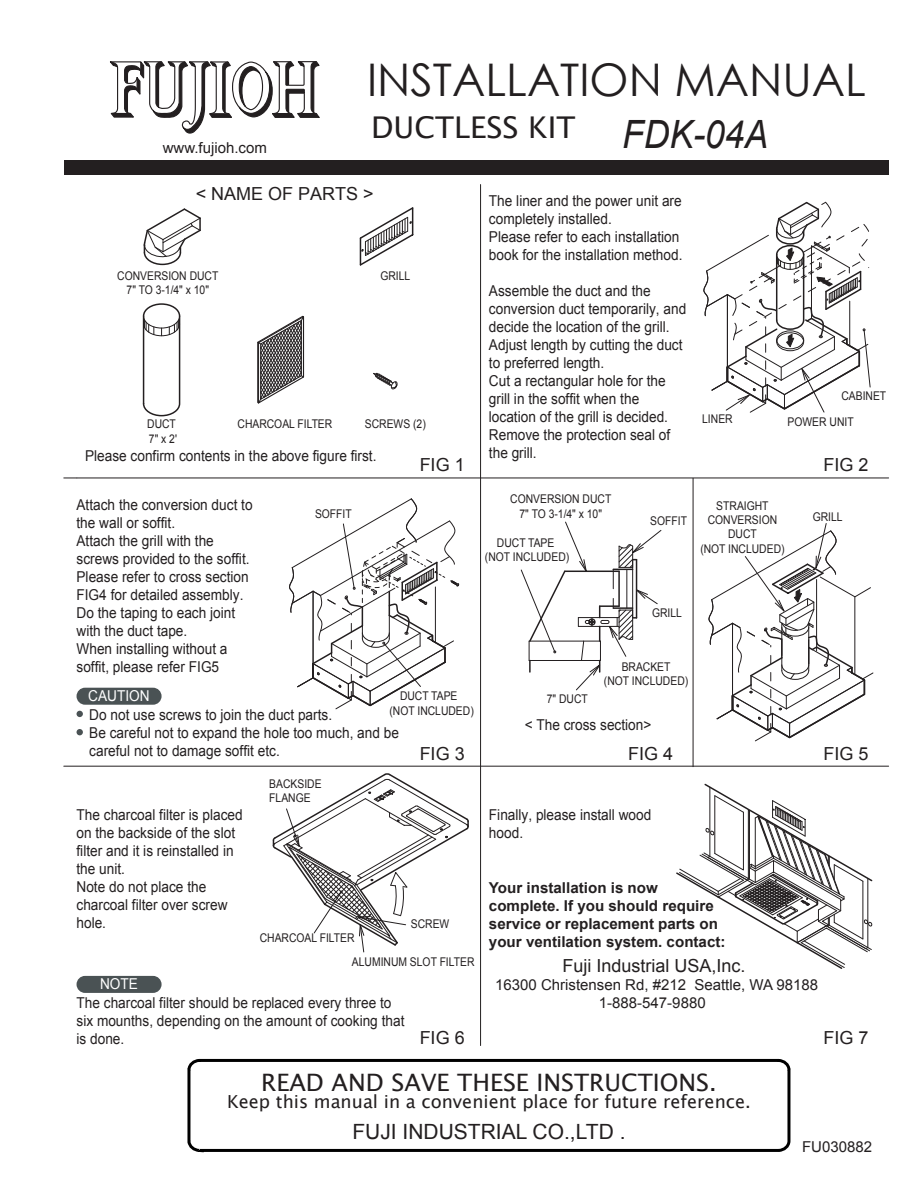
<style>
.page{position:relative;width:918px;height:1188px;background:#fff}
.page>*{position:absolute;margin:0;border:0;box-sizing:border-box;transform-origin:0 0}
.t1{font:45px "Century Gothic";color:#231f20}
.t2{font:italic 39px "Arial";color:#231f20;scale:.91 1}
.t3{font:30px "Lucida Sans Unicode";color:#231f20}
.t4{font:24px "Lucida Sans Unicode";color:#231f20}
.t5{font:21px "Arial";color:#231f20}
.t6{font:18px "Arial";color:#231f20}
.t7{font:18px "Lucida Sans Unicode";color:#231f20}
.t8{font:15px/18px "Arial";color:#231f20;scale:.91 1}
.t9{font:700 15px/18px "Arial";color:#231f20}
.t10{font:15px/18px "Arial";color:#231f20;text-align:center}
.t11{font:15px "Arial";color:#fff;scale:.91 1}
.t12{font:12px/14.2px "Arial";color:#231f20;text-align:center;scale:.86 1}
</style>
<div class="page">
<div style="left:64px;top:160px;width:825px;height:16px;background:#231f20"></div>
<hr style="left:64px;top:478px;width:825px;height:1px;background:#231f20">
<hr style="left:64px;top:766px;width:825px;height:1px;background:#231f20">
<hr style="left:480px;top:185px;width:1px;height:861px;background:#231f20">
<svg style="left:187px;top:1058px;width:604px;height:95px"></svg>
<svg style="left:77px;top:688px;width:85px;height:17px"></svg>
<svg style="left:77px;top:976px;width:85px;height:17px"></svg>
<svg style="left:272px;top:773px;width:197px;height:180px"></svg>
<svg style="left:676px;top:783px;width:197px;height:186px"></svg>
<svg style="left:77px;top:711px;width:6px;height:6px"></svg>
<svg style="left:77px;top:729px;width:6px;height:6px"></svg>
<svg style="left:359px;top:207px;width:55px;height:59px"></svg>
<svg style="left:373px;top:373px;width:25px;height:17px"></svg>
<svg style="left:703px;top:201px;width:168px;height:212px"></svg>
<svg style="left:289px;top:498px;width:170px;height:212px"></svg>
<svg style="left:108px;top:61px;width:213px;height:356px"></svg>
<hr style="left:693px;top:478px;width:1px;height:289px;background:#231f20">
<svg style="left:520px;top:521px;width:142px;height:170px"></svg>
<svg style="left:708px;top:523px;width:166px;height:219px"></svg>
<p class="t10" style="left:163px;top:139px;width:106px">www.fujioh.com</p>
<h1 class="t1" style="left:367px;top:48px;width:500px">INSTALLATION MANUAL</h1>
<h2 class="t3" style="left:371px;top:104px;width:206px">DUCTLESS KIT</h2>
<p class="t2" style="left:622px;top:108px;width:162px">FDK-04A</p>
<p class="t6" style="left:196px;top:182px;width:180px">&lt; NAME OF PARTS &gt;</p>
<p class="t12" style="left:117px;top:268px;width:119px">CONVERSION DUCT</p>
<p class="t12" style="left:380px;top:268px;width:36px">GRILL</p>
<p class="t12" style="left:127px;top:283px;width:97px">7" TO 3-1/4" x 10"</p>
<p class="t12" style="left:147px;top:417px;width:35px">DUCT</p>
<p class="t12" style="left:238px;top:417px;width:112px">CHARCOAL FILTER</p>
<p class="t12" style="left:365px;top:417px;width:72px">SCREWS (2)</p>
<p class="t12" style="left:149px;top:431px;width:34px">7" x 2'</p>
<p class="t8" style="left:85px;top:447px;width:322px">Please confirm contents in the above figure first.</p>
<p class="t6" style="left:420px;top:453px;width:47px">FIG 1</p>
<p class="t8" style="left:77px;top:496px;width:195px">Attach the conversion duct to</p>
<p class="t8" style="left:77px;top:514px;width:192px">the wall or soffit.<br>Attach the grill with the screws provided to the soffit.<br>Please refer to cross section<br>FIG4 for detailed assembly.<br>Do the taping to each joint with the duct tape.<br>When installing without a soffit, please refer FIG5</p>
<p class="t12" style="left:315px;top:506px;width:44px">SOFFIT</p>
<p class="t11" style="left:88px;top:686px;width:69px">CAUTION</p>
<p class="t8" style="left:89px;top:706px;width:342px">Do not use screws to join the duct parts.<br>Be careful not to expand the hole too much, and be careful not to damage soffit etc.</p>
<p class="t12" style="left:390px;top:689px;width:99px">DUCT TAPE (NOT INCLUDED)</p>
<p class="t6" style="left:420px;top:741px;width:47px">FIG 3</p>
<p class="t8" style="left:77px;top:806px;width:184px">The charcoal filter is placed on the backside of the slot filter and it is reinstalled in the unit.<br>Note do not place the charcoal filter over screw hole.</p>
<p class="t12" style="left:269px;top:776px;width:62px;text-align:left">BACKSIDE<br>FLANGE</p>
<p class="t12" style="left:411px;top:917px;width:46px">SCREW</p>
<p class="t12" style="left:260px;top:931px;width:112px">CHARCOAL FILTER</p>
<p class="t12" style="left:352px;top:955px;width:144px">ALUMINUM SLOT FILTER</p>
<p class="t11" style="left:100px;top:974px;width:43px">NOTE</p>
<p class="t8" style="left:77px;top:994px;width:362px">The charcoal filter should be replaced every three to six mounths, depending on the amount of cooking that is done.</p>
<p class="t6" style="left:420px;top:1026px;width:47px">FIG 6</p>
<p class="t8" style="left:489px;top:191px;width:214px">The liner and the power unit are completely installed.<br>Please refer to each installation book for the installation method.</p>
<p class="t8" style="left:489px;top:281px;width:218px">Assemble the duct and the conversion duct temporarily, and decide the location of the grill.<br>Adjust length by cutting the duct to preferred length.<br>Cut a rectangular hole for the grill in the soffit when the</p>
<p class="t12" style="left:841px;top:389px;width:54px">CABINET</p>
<p class="t8" style="left:489px;top:407px;width:198px">location of the grill is decided.</p>
<p class="t12" style="left:702px;top:412px;width:37px">LINER</p>
<p class="t12" style="left:788px;top:415px;width:78px">POWER UNIT</p>
<p class="t8" style="left:489px;top:425px;width:201px">Remove the protection seal of the grill.</p>
<p class="t6" style="left:824px;top:453px;width:47px">FIG 2</p>
<p class="t12" style="left:510px;top:492px;width:119px">CONVERSION DUCT<br>7" TO 3-1/4" x 10"</p>
<p class="t12" style="left:650px;top:513px;width:44px">SOFFIT</p>
<p class="t12" style="left:708px;top:499px;width:82px">STRAIGHT<br>CONVERSION</p>
<p class="t12" style="left:813px;top:509px;width:36px">GRILL</p>
<p class="t12" style="left:485px;top:536px;width:99px">DUCT TAPE (NOT INCLUDED)</p>
<p class="t12" style="left:700px;top:527px;width:99px">DUCT<br>(NOT INCLUDED)</p>
<p class="t12" style="left:652px;top:606px;width:36px">GRILL</p>
<p class="t12" style="left:604px;top:659px;width:99px">BRACKET<br>(NOT INCLUDED)</p>
<p class="t12" style="left:547px;top:692px;width:49px">7" DUCT</p>
<p class="t8" style="left:525px;top:716px;width:141px">&lt; The cross section&gt;</p>
<p class="t6" style="left:628px;top:741px;width:47px">FIG 4</p>
<p class="t6" style="left:824px;top:741px;width:47px">FIG 5</p>
<p class="t8" style="left:489px;top:806px;width:180px">Finally, please install wood hood.</p>
<p class="t9" style="left:489px;top:879px;width:238px">Your installation is now complete. If you should require service or replacement parts on your ventilation system. contact:</p>
<p class="t6" style="left:563px;top:954px;width:185px">Fuji Industrial USA,Inc.</p>
<p class="t10" style="left:495px;top:976px;width:324px">16300 Christensen Rd, #212 Seattle, WA 98188<br>1-888-547-9880</p>
<p class="t6" style="left:824px;top:1026px;width:47px">FIG 7</p>
<h2 class="t4" style="left:261px;top:1064px;width:457px">READ AND SAVE THESE INSTRUCTIONS.</h2>
<p class="t7" style="left:227px;top:1088px;width:525px">Keep this manual in a convenient place for future reference.</p>
<h3 class="t5" style="left:352px;top:1118px;width:275px">FUJI INDUSTRIAL CO.,LTD .</h3>
<p class="t10" style="left:802px;top:1138px;width:72px">FU030882</p>
</div>
